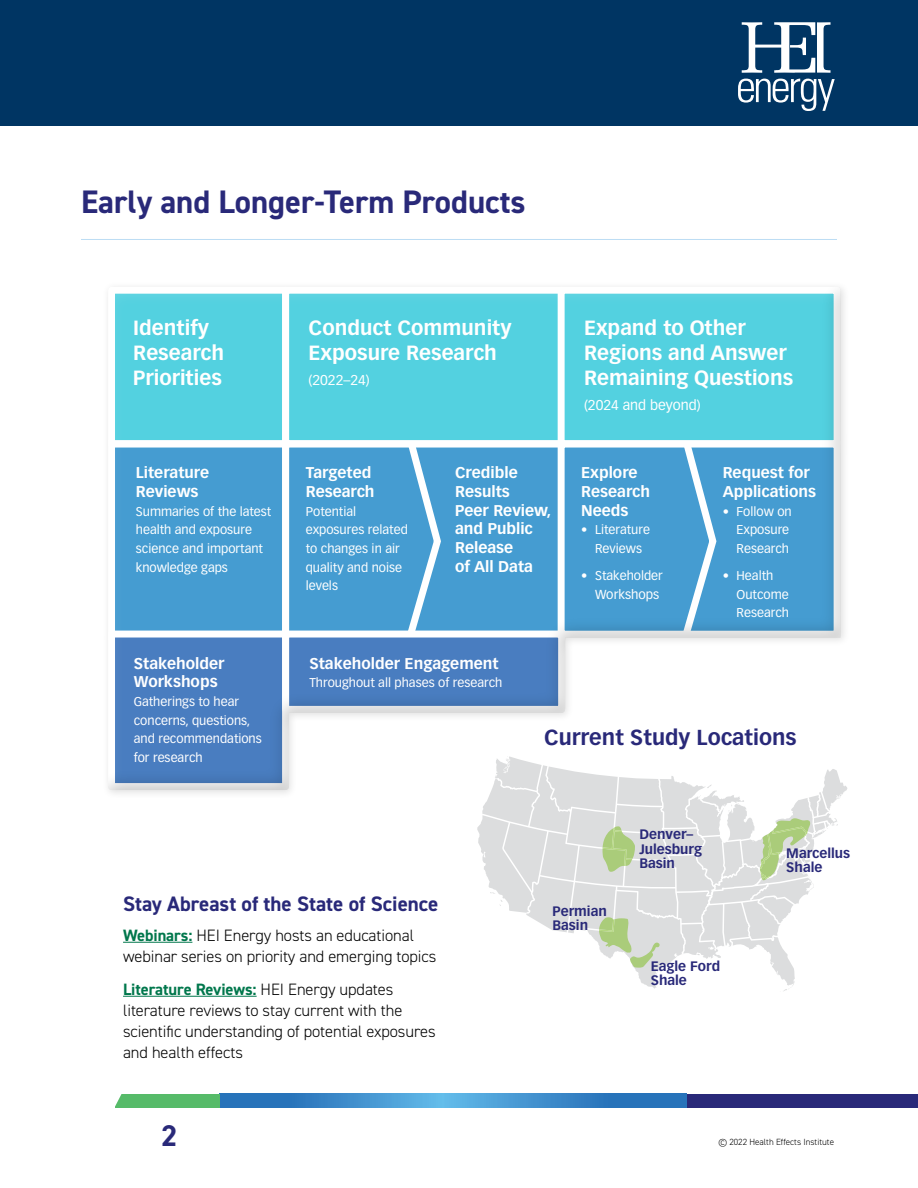
<style>
.page{position:relative;width:918px;height:1188px;background:#fff}
.page>*{position:absolute;margin:0;border:0;box-sizing:border-box;transform-origin:0 0}
.t1{font:700 32.55px "DIN2014";color:#292979}
.t2{font:700 30px "DIN2014";color:#292979}
.t3{font:700 21.3px "Vectora LT Pro";color:#292979}
.t4{font:700 21px "DIN2014";color:#292979}
.t5{font:700 20.25px/25px "Vectora LT Pro";color:#fff}
.t6{font:300 16.5px/21px "DIN2014";letter-spacing:-.005em;color:#000}
.t7{font:700 15.3px/18.6px "Vectora LT Pro";color:#fff}
.t8{font:13.95px "Vectora LT Pro";color:#fff}
.t9{font:700 13.5px/14.5px "Vectora LT Pro";color:#292979}
.t10{font:12.9px "Vectora LT Pro";color:#fff}
.t11{font:12.6px/18.6px "Vectora LT Pro";color:#fff}
.t12{font:300 9px "DIN2014";color:#000}
.s1{font-weight:700;color:#00774c}
</style>
<div class="page">
<hr style="left:81px;top:239px;width:756px;height:1px;background:#bcddf4">
<div style="left:0;top:0;width:918px;height:125px;background:#003563"></div>
<svg style="left:742px;top:22px;width:89px;height:51px"></svg>
<svg style="left:738px;top:79px;width:97px;height:32px"></svg>
<div style="left:686px;top:1094px;width:231px;height:13px;background:#292979"></div>
<svg style="left:220px;top:1094px;width:466px;height:13px;background:#3c8bca"></svg>
<div style="left:115px;top:1094px;width:105px;height:13px;background:#56bb69"></div>
<svg style="left:115px;top:1094px;width:26px;height:14px"></svg>
<hr style="left:123px;top:942px;width:69px;height:1px;background:#00774c">
<hr style="left:123px;top:996px;width:134px;height:1px;background:#00774c">
<div style="left:108px;top:286px;width:756px;height:504px;background:#000;opacity:.2"></div>
<svg style="left:477px;top:756px;width:370px;height:235px"></svg>
<img style="left:778px;top:848px;width:32px;height:17px">
<h1 class="t1" style="left:81px;top:181px;width:446px">Early and Longer-Term Products</h1>
<h3 class="t5" style="left:133px;top:315px;width:92px">Identify<br>Research<br>Priorities</h3>
<p class="t7" style="left:136px;top:464px;width:75px">Literature<br>Reviews</p>
<p class="t11" style="left:136px;top:502px;width:137px">Summaries of the latest health and exposure science and important knowledge gaps</p>
<h3 class="t5" style="left:309px;top:315px;width:205px">Conduct Community<br>Exposure Research</h3>
<p class="t8" style="left:309px;top:372px;width:63px">(2022–24)</p>
<p class="t7" style="left:306px;top:464px;width:70px">Targeted<br>Research</p>
<p class="t11" style="left:306px;top:502px;width:104px">Potential exposures related to changes in air quality and noise levels</p>
<p class="t7" style="left:455px;top:464px;width:98px">Credible<br>Results<br>Peer Review, and Public<br>Release<br>of All Data</p>
<h3 class="t5" style="left:584px;top:315px;width:211px">Expand to Other<br>Regions and Answer<br>Remaining Questions</h3>
<p class="t8" style="left:584px;top:397px;width:118px">(2024 and beyond)</p>
<p class="t7" style="left:581px;top:464px;width:70px">Explore<br>Research<br>Needs</p>
<p class="t11" style="left:581px;top:521px;width:70px;text-align:center">• Literature<br>Reviews</p>
<p class="t11" style="left:581px;top:566px;width:83px">• Stakeholder</p>
<p class="t10" style="left:595px;top:587px;width:66px">Workshops</p>
<p class="t7" style="left:723px;top:464px;width:95px">Request for<br>Applications</p>
<p class="t11" style="left:737px;top:502px;width:57px;text-indent:-14px">• Follow on<br>Exposure<br>Research</p>
<p class="t11" style="left:737px;top:566px;width:54px;text-indent:-14px">• Health<br>Outcome<br>Research</p>
<p class="t7" style="left:134px;top:654px;width:92px">Stakeholder<br>Workshops</p>
<p class="t11" style="left:134px;top:692px;width:130px">Gatherings to hear concerns, questions, and recommendations for research</p>
<p class="t7" style="left:309px;top:654px;width:191px">Stakeholder Engagement</p>
<p class="t11" style="left:309px;top:674px;width:195px">Throughout all phases of research</p>
<h3 class="t4" style="left:123px;top:889px;width:317px">Stay Abreast of the State of Science</h3>
<h3 class="t6" style="left:123px;top:924px;width:315px"><span class="s1">Webinars:</span> HEI Energy hosts an educational webinar series on priority and emerging topics</h3>
<h3 class="t6" style="left:123px;top:978px;width:314px"><span class="s1">Literature Reviews:</span> HEI Energy updates literature reviews to stay current with the scientific understanding of potential exposures and health effects</h3>
<h2 class="t2" style="left:161px;top:1116px;width:18px">2</h2>
<h3 class="t3" style="left:544px;top:724px;width:254px">Current Study Locations</h3>
<p class="t9" style="left:553px;top:904px;width:56px">Permian<br>Basin</p>
<p class="t9" style="left:639px;top:827px;width:64px">Denver–<br>Julesburg<br>Basin</p>
<p class="t9" style="left:651px;top:959px;width:71px">Eagle Ford<br>Shale</p>
<p class="t9" style="left:786px;top:846px;width:65px">Marcellus<br>Shale</p>
<p class="t12" style="left:718px;top:1137px;width:117px">© 2022 Health Effects Institute</p>
</div>
